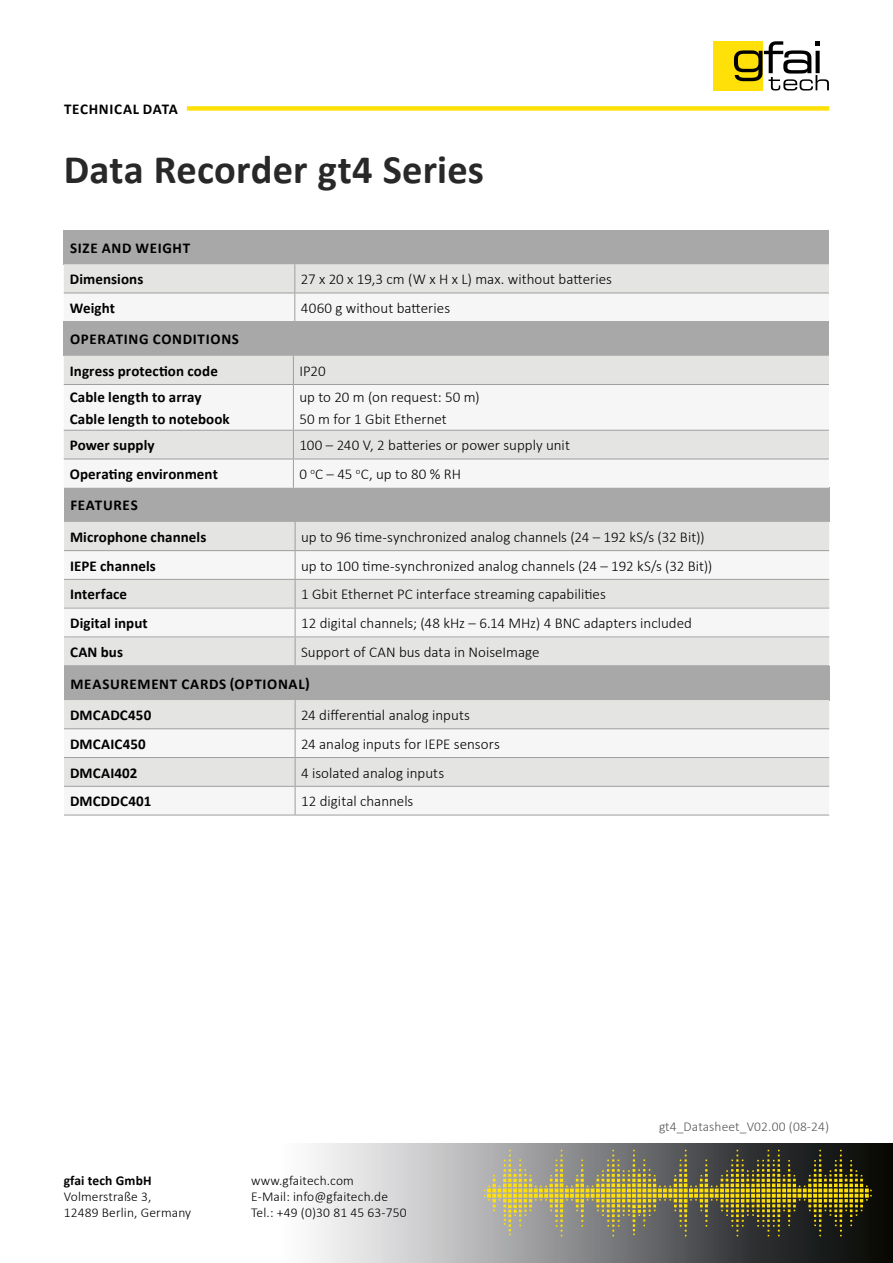
<style>
.page{position:relative;width:893px;height:1263px;background:#fff}
.page>*{position:absolute;margin:0;border:0;box-sizing:border-box;transform-origin:0 0}
.t1{font:700 40.5px "Calibri";letter-spacing:.005em;color:#282828}
.t2{font:300 15px/22.5px "Calibri";color:#000}
.t3{font:700 15px/31.3px "Calibri";letter-spacing:.01em;color:#000}
.t4{font:700 15px/31.3px "Calibri";letter-spacing:.045em;color:#000}
.t5{font:700 15px/31.3px "Calibri";letter-spacing:.04em;color:#000}
.t6{font:300 13.5px/16.2px "Calibri";letter-spacing:.01em;color:#000}
.t7{font:300 13.5px "Calibri";letter-spacing:.01em;color:#575756}
.t8{font:700 13.5px "Calibri";letter-spacing:.01em;color:#000}
</style>
<div class="page">
<svg style="left:313px;top:1144px;width:580px;height:119px;background:#9d9e9f"></svg>
<svg style="left:484px;top:1150px;width:388px;height:86px;background:#78744d"></svg>
<div style="left:187px;top:106px;width:642px;height:5px;background:#ffe009"></div>
<div style="left:713px;top:41px;width:49px;height:49px;background:#ffe009"></div>
<svg style="left:734px;top:41px;width:95px;height:50px"></svg>
<div style="left:64px;top:488px;width:765px;height:34px;background:#a8a8a8"></div>
<div style="left:64px;top:522px;width:765px;height:143px;background:#e4e4e3"></div>
<svg style="left:64px;top:551px;width:765px;height:85px;fill:#f7f6f6"></svg>
<hr style="left:64px;top:550px;width:231px;height:1px;background:#9d9e9e">
<hr style="left:295px;top:550px;width:534px;height:1px;background:#9d9e9e">
<hr style="left:64px;top:579px;width:231px;height:1px;background:#9d9e9e">
<hr style="left:295px;top:579px;width:534px;height:1px;background:#9d9e9e">
<svg style="left:295px;top:522px;width:1px;height:143px"></svg>
<hr style="left:64px;top:608px;width:231px;height:1px;background:#a8a8a8">
<hr style="left:295px;top:608px;width:534px;height:1px;background:#a8a8a8">
<hr style="left:64px;top:636px;width:231px;height:1px;background:#a8a8a8">
<hr style="left:295px;top:636px;width:534px;height:1px;background:#a8a8a8">
<hr style="left:64px;top:665px;width:231px;height:1px;background:#a8a8a8">
<hr style="left:295px;top:665px;width:534px;height:1px;background:#a8a8a8">
<div style="left:64px;top:666px;width:765px;height:34px;background:#a8a8a8"></div>
<div style="left:64px;top:700px;width:765px;height:28px;background:#e4e4e3"></div>
<svg style="left:64px;top:729px;width:765px;height:86px;fill:#f7f6f6"></svg>
<hr style="left:64px;top:728px;width:231px;height:1px;background:#9d9e9e">
<hr style="left:295px;top:728px;width:534px;height:1px;background:#9d9e9e">
<hr style="left:64px;top:757px;width:231px;height:1px;background:#9d9e9e">
<hr style="left:295px;top:757px;width:534px;height:1px;background:#9d9e9e">
<hr style="left:64px;top:786px;width:231px;height:1px;background:#9d9e9e">
<hr style="left:295px;top:786px;width:534px;height:1px;background:#9d9e9e">
<svg style="left:295px;top:700px;width:1px;height:115px"></svg>
<hr style="left:64px;top:815px;width:231px;height:1px;background:#9d9e9e">
<hr style="left:295px;top:815px;width:534px;height:1px;background:#9d9e9e">
<div style="left:64px;top:230px;width:765px;height:34px;background:#a8a8a8"></div>
<svg style="left:64px;top:264px;width:765px;height:58px"></svg>
<hr style="left:64px;top:293px;width:231px;height:1px;background:#9d9e9e">
<hr style="left:295px;top:293px;width:534px;height:1px;background:#9d9e9e">
<div style="left:64px;top:322px;width:765px;height:34px;background:#a8a8a8"></div>
<div style="left:64px;top:356px;width:765px;height:28px;background:#e4e4e3"></div>
<svg style="left:64px;top:385px;width:765px;height:103px;fill:#f7f6f6"></svg>
<svg style="left:293px;top:356px;width:1px;height:28px"></svg>
<hr style="left:64px;top:384px;width:229px;height:1px;background:#9d9e9e">
<hr style="left:293px;top:384px;width:536px;height:1px;background:#9d9e9e">
<hr style="left:293px;top:385px;width:1px;height:45px;background:#9d9e9e">
<hr style="left:64px;top:430px;width:229px;height:1px;background:#9d9e9e">
<hr style="left:293px;top:430px;width:536px;height:1px;background:#9d9e9e">
<hr style="left:64px;top:459px;width:229px;height:1px;background:#9d9e9e">
<hr style="left:293px;top:459px;width:536px;height:1px;background:#9d9e9e">
<svg style="left:293px;top:431px;width:1px;height:57px"></svg>
<p class="t4" style="left:64px;top:93px;width:115px">TECHNICAL DATA</p>
<h1 class="t1" style="left:64px;top:141px;width:422px">Data Recorder gt4 Series</h1>
<p class="t5" style="left:70px;top:232px;width:122px">SIZE AND WEIGHT<br>Dimensions</p>
<p class="t2" style="left:301px;top:268px;width:313px">27 x 20 x 19,3 cm (W x H x L) max. without batteries</p>
<p class="t3" style="left:70px;top:292px;width:47px">Weight</p>
<p class="t2" style="left:301px;top:297px;width:151px">4060 g without batteries</p>
<p class="t3" style="left:70px;top:323px;width:171px">OPERATING CONDITIONS<br>Ingress protection code</p>
<p class="t2" style="left:299px;top:359px;width:28px">IP20</p>
<p class="t3" style="left:70px;top:385px;width:162px;line-height:22.5px">Cable length to array<br>Cable length to notebook</p>
<p class="t2" style="left:299px;top:385px;width:182px">up to 20 m (on request: 50 m)<br>50 m for 1 Gbit Ethernet</p>
<p class="t3" style="left:70px;top:429px;width:86px">Power supply</p>
<p class="t2" style="left:299px;top:434px;width:272px">100 – 240 V, 2 batteries or power supply unit</p>
<p class="t3" style="left:70px;top:458px;width:150px">Operating environment</p>
<p class="t2" style="left:299px;top:463px;width:163px">0 <sup>o</sup>C – 45 <sup>o</sup>C, up to 80 % RH</p>
<p class="t3" style="left:70px;top:490px;width:138px">FEATURES<br>Microphone channels</p>
<p class="t2" style="left:301px;top:525px;width:405px">up to 96 time-synchronized analog channels (24 – 192 kS/s (32 Bit))</p>
<p class="t3" style="left:70px;top:550px;width:87px">IEPE channels</p>
<p class="t2" style="left:301px;top:554px;width:413px">up to 100 time-synchronized analog channels (24 – 192 kS/s (32 Bit))</p>
<p class="t3" style="left:70px;top:578px;width:59px">Interface</p>
<p class="t2" style="left:301px;top:583px;width:306px">1 Gbit Ethernet PC interface streaming capabilities</p>
<p class="t3" style="left:70px;top:607px;width:79px">Digital input</p>
<p class="t2" style="left:301px;top:612px;width:392px">12 digital channels; (48 kHz – 6.14 MHz) 4 BNC adapters included</p>
<p class="t3" style="left:70px;top:636px;width:55px">CAN bus</p>
<p class="t2" style="left:301px;top:640px;width:240px">Support of CAN bus data in NoiseImage</p>
<p class="t4" style="left:70px;top:668px;width:241px">MEASUREMENT CARDS (OPTIONAL)<br>DMCADC450</p>
<p class="t2" style="left:301px;top:704px;width:170px">24 differential analog inputs</p>
<p class="t3" style="left:70px;top:728px;width:77px">DMCAIC450</p>
<p class="t2" style="left:301px;top:732px;width:200px">24 analog inputs for IEPE sensors</p>
<p class="t3" style="left:70px;top:757px;width:69px">DMCAI402</p>
<p class="t2" style="left:301px;top:761px;width:145px">4 isolated analog inputs</p>
<p class="t3" style="left:70px;top:785px;width:83px">DMCDDC401</p>
<p class="t2" style="left:301px;top:790px;width:114px">12 digital channels</p>
<p class="t8" style="left:64px;top:1171px;width:89px">gfai tech GmbH</p>
<p class="t6" style="left:64px;top:1188px;width:129px">Volmerstraße 3,<br>12489 Berlin, Germany</p>
<p class="t6" style="left:251px;top:1172px;width:157px">www.gfaitech.com<br>E-Mail: info@gfaitech.de<br>Tel.: +49 (0)30 81 45 63-750</p>
<p class="t7" style="left:659px;top:1118px;width:172px">gt4_Datasheet_V02.00 (08-24)</p>
</div>
